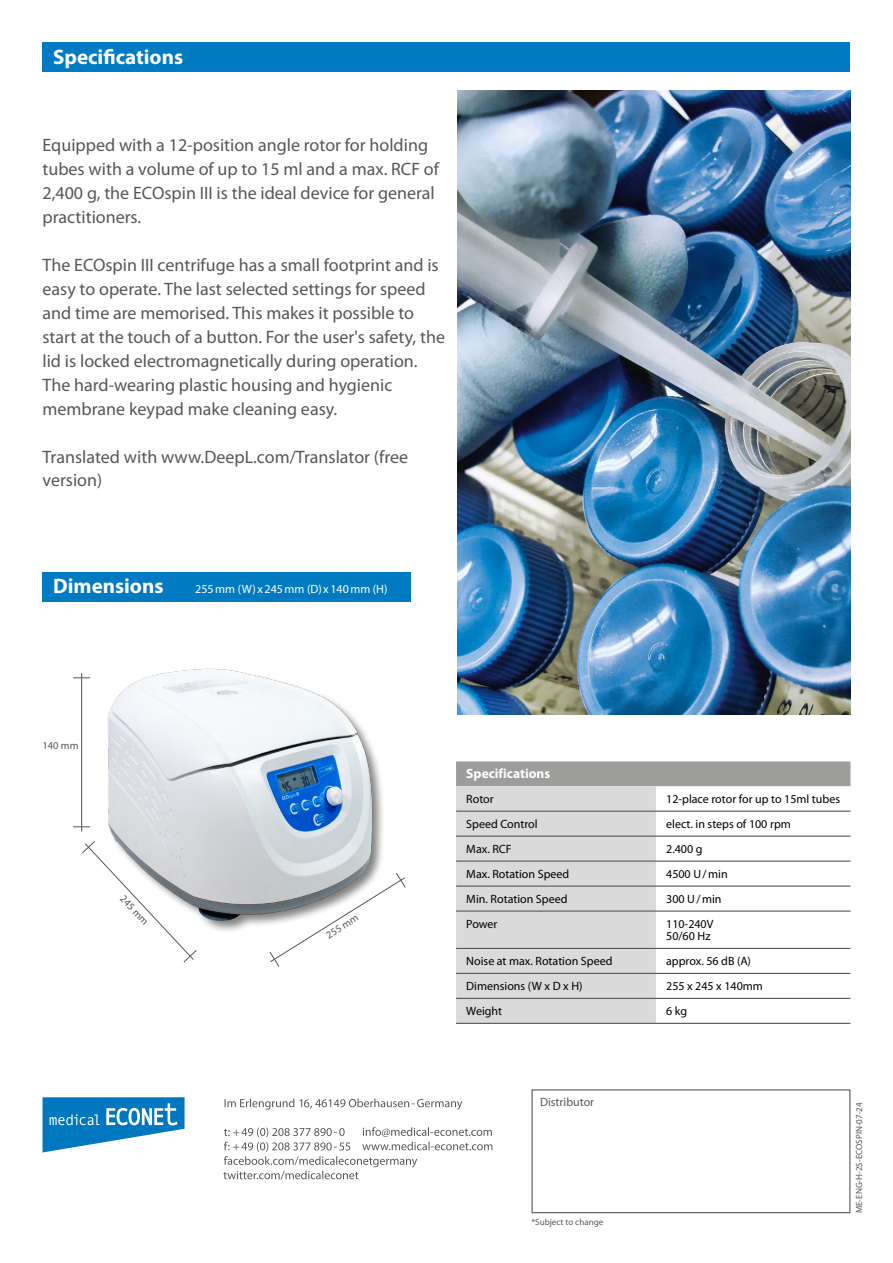
<style>
.page{position:relative;width:893px;height:1263px;background:#fff}
.page>*{position:absolute;margin:0;border:0;box-sizing:border-box;transform-origin:0 0}
.t1{font:700 21px "Myriad Pro";color:#fff}
.t2{font:18px/24px "Myriad Pro";color:#575756}
.t3{font:700 13.5px "Myriad Pro";color:#fff}
.t4{font:12px/12.6px "Myriad Pro";color:#000}
.t5{font:12px "Myriad Pro";color:#fff}
.t6{font:12px "Myriad Pro";color:#575756}
.t7{font:10.5px "Myriad Pro";color:#575756}
.t8{font:9px "Myriad Pro";color:#575756}
</style>
<div class="page">
<div style="left:531px;top:1089px;width:319px;height:124px;border:1px solid #575756"></div>
<svg style="left:223px;top:1127px;width:269px;height:53px"></svg>
<svg style="left:43px;top:1097px;width:142px;height:55px"></svg>
<div style="left:43px;top:43px;width:807px;height:29px;background:#007bc2"></div>
<img style="left:457px;top:91px;width:393px;height:623px">
<svg style="left:456px;top:761px;width:394px;height:262px"></svg>
<hr style="left:456px;top:811px;width:200px;height:1px;background:#575756">
<hr style="left:656px;top:811px;width:194px;height:1px;background:#575756">
<hr style="left:456px;top:835px;width:200px;height:2px;background:#575756">
<hr style="left:656px;top:835px;width:194px;height:2px;background:#575756">
<hr style="left:656px;top:910px;width:194px;height:2px;background:#575756">
<hr style="left:656px;top:998px;width:194px;height:1px;background:#575756">
<hr style="left:456px;top:910px;width:200px;height:2px;background:#575756">
<hr style="left:456px;top:998px;width:200px;height:1px;background:#575756">
<hr style="left:456px;top:1023px;width:200px;height:1px;background:#575756">
<hr style="left:656px;top:1023px;width:194px;height:1px;background:#575756">
<hr style="left:456px;top:860px;width:200px;height:2px;background:#575756">
<hr style="left:656px;top:860px;width:194px;height:2px;background:#575756">
<hr style="left:456px;top:885px;width:200px;height:2px;background:#575756">
<hr style="left:656px;top:885px;width:194px;height:2px;background:#575756">
<hr style="left:456px;top:948px;width:200px;height:1px;background:#575756">
<hr style="left:656px;top:948px;width:194px;height:1px;background:#575756">
<hr style="left:456px;top:973px;width:200px;height:1px;background:#575756">
<hr style="left:656px;top:973px;width:194px;height:1px;background:#575756">
<div style="left:43px;top:572px;width:368px;height:30px;background:#007bc2"></div>
<hr style="left:81px;top:673px;width:1px;height:159px;background:#575756">
<svg style="left:225px;top:1098px;width:237px;height:12px"></svg>
<img style="left:84px;top:668px;width:299px;height:263px">
<svg style="left:73px;top:826px;width:17px;height:1px"></svg>
<svg style="left:269px;top:872px;width:137px;height:95px"></svg>
<svg style="left:82px;top:840px;width:115px;height:123px"></svg>
<p class="t1" style="left:53px;top:45px;width:132px">Specifications</p>
<p class="t2" style="left:43px;top:133px;width:398px">Equipped with a 12-position angle rotor for holding tubes with a volume of up to 15 ml and a max. RCF of 2,400 g, the ECOspin III is the ideal device for general practitioners.</p>
<p class="t2" style="left:43px;top:253px;width:404px">The ECOspin III centrifuge has a small footprint and is easy to operate. The last selected settings for speed and time are memorised. This makes it possible to start at the touch of a button. For the user's safety, the lid is locked electromagnetically during operation.<br>The hard-wearing plastic housing and hygienic membrane keypad make cleaning easy.</p>
<p class="t2" style="left:43px;top:445px;width:367px">Translated with www.DeepL.com/Translator (free version)</p>
<p class="t1" style="left:53px;top:574px;width:112px">Dimensions</p>
<p class="t5" style="left:195px;top:582px;width:194px">255mm (W) x245mm (D) x140mm (H)</p>
<p class="t7" style="left:43px;top:740px;width:37px">140 mm</p>
<p class="t7" style="left:126px;top:893px;width:37px;rotate:46deg">245 mm</p>
<p class="t7" style="left:324px;top:931px;width:37px;rotate:-32deg">255 mm</p>
<p class="t3" style="left:466px;top:766px;width:85px">Specifications</p>
<p class="t4" style="left:466px;top:793px;width:29px">Rotor</p>
<p class="t4" style="left:666px;top:793px;width:175px">12-place rotor for up to 15ml tubes</p>
<p class="t4" style="left:466px;top:818px;width:73px">Speed Control</p>
<p class="t4" style="left:666px;top:818px;width:126px">elect. in steps of 100 rpm</p>
<p class="t4" style="left:466px;top:843px;width:47px">Max. RCF</p>
<p class="t4" style="left:666px;top:843px;width:38px">2.400 g</p>
<p class="t4" style="left:466px;top:868px;width:104px">Max. Rotation Speed</p>
<p class="t4" style="left:666px;top:868px;width:63px">4500 U/min</p>
<p class="t4" style="left:466px;top:893px;width:103px">Min. Rotation Speed</p>
<p class="t4" style="left:666px;top:893px;width:57px">300 U/min</p>
<p class="t4" style="left:466px;top:918px;width:33px">Power</p>
<p class="t4" style="left:666px;top:918px;width:49px">110-240V<br>50/60 Hz</p>
<p class="t4" style="left:466px;top:955px;width:148px">Noise at max. Rotation Speed</p>
<p class="t4" style="left:666px;top:955px;width:86px">approx. 56 dB (A)</p>
<p class="t4" style="left:466px;top:980px;width:118px">Dimensions (W x D x H)</p>
<p class="t4" style="left:666px;top:980px;width:98px">255 x 245 x 140mm</p>
<p class="t4" style="left:466px;top:1005px;width:37px">Weight</p>
<p class="t4" style="left:666px;top:1005px;width:23px">6 kg</p>
<p class="t6" style="left:540px;top:1095px;width:56px">Distributor</p>
<p class="t8" style="left:531px;top:1217px;width:73px">*Subject to change</p>
<p class="t8" style="left:854px;top:1213px;width:112px;rotate:-90deg">ME-ENG-H-2S-ECOSPIN-07-24</p>
</div>
